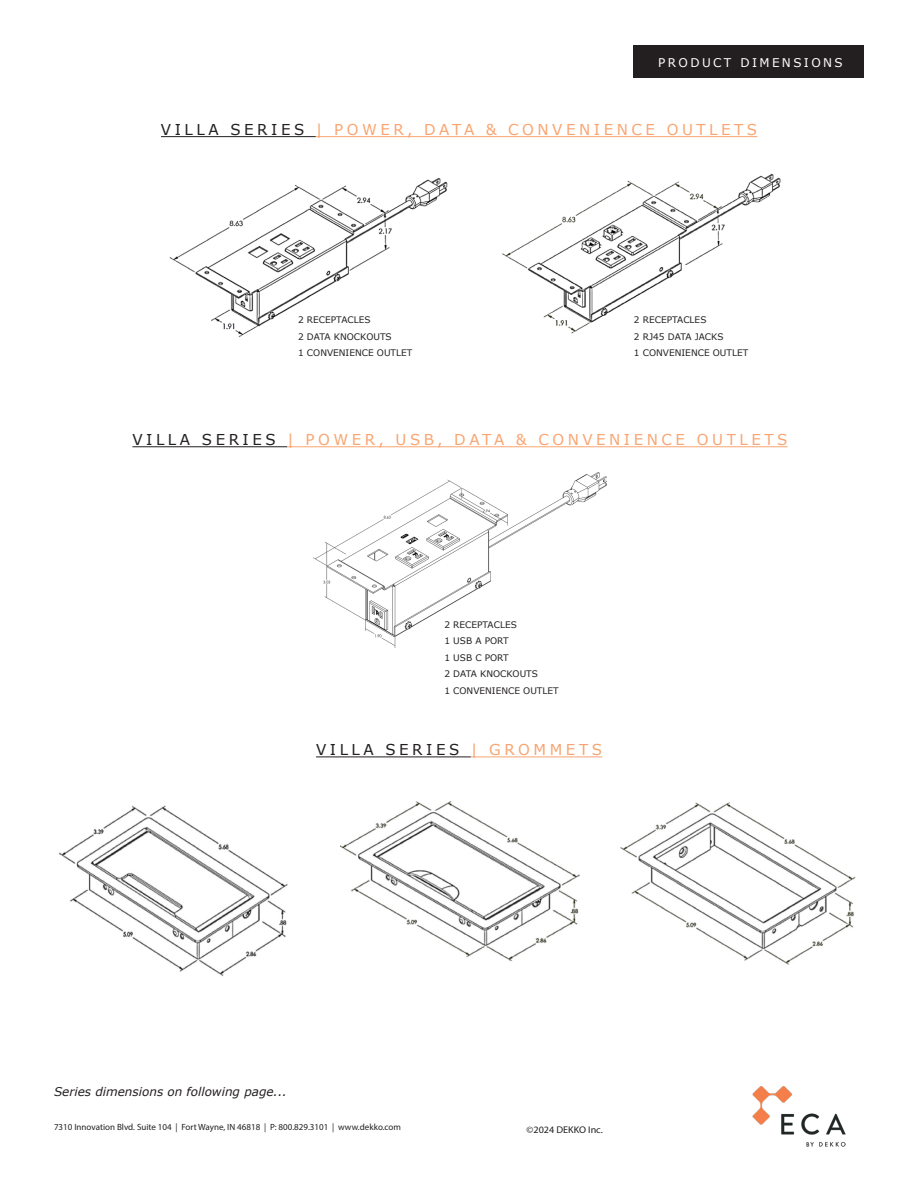
<style>
.page{position:relative;width:918px;height:1188px;background:#fff}
.page>*{position:absolute;margin:0;border:0;box-sizing:border-box;transform-origin:0 0}
.Heading_Underlined{font:15px "Verdana";letter-spacing:.235em;color:#f9a572}
.Heading_Underlined-2{font:15px "Verdana";letter-spacing:.235em;color:#231f20}
.Paragraph{font:italic 12px "Verdana";color:#231f20}
.t1{font:12px "Verdana";letter-spacing:.2em;color:#fff}
.t2{font:9.75px "Myriad Pro";color:#231f20;scale:1.04 1}
.Paragraph-2{font:9px "Verdana";color:#231f20}
.t3{font:9px "Myriad Pro";color:#231f20}
.s1{color:#231f20}
.s2{color:#f8a471}
</style>
<div class="page">
<img style="left:753px;top:1086px;width:92px;height:60px">
<div style="left:634px;top:45px;width:230px;height:33px;background:#231f20"></div>
<hr style="left:161px;top:136px;width:155px;height:1px;background:#231f20">
<hr style="left:316px;top:136px;width:441px;height:1px;background:#f9a572">
<hr style="left:132px;top:446px;width:155px;height:1px;background:#231f20">
<hr style="left:287px;top:446px;width:501px;height:1px;background:#f9a572">
<hr style="left:316px;top:756px;width:155px;height:1px;background:#231f20">
<hr style="left:471px;top:756px;width:131px;height:1px;background:#f8a471">
<img style="left:169px;top:178px;width:279px;height:160px">
<img style="left:314px;top:472px;width:292px;height:175px">
<img style="left:502px;top:173px;width:278px;height:161px">
<img style="left:58px;top:805px;width:230px;height:171px">
<img style="left:341px;top:801px;width:238px;height:160px">
<img style="left:620px;top:802px;width:236px;height:163px">
<p class="t1" style="left:658px;top:54px;width:186px">PRODUCT DIMENSIONS</p>
<p class="Heading_Underlined" style="left:161px;top:119px;width:598px"><span class="s1">VILLA SERIES</span> | POWER, DATA &amp; CONVENIENCE OUTLETS</p>
<p class="Paragraph-2" style="left:298px;top:314px;width:74px">2 RECEPTACLES</p>
<p class="Paragraph-2" style="left:298px;top:330px;width:95px">2 DATA KNOCKOUTS</p>
<p class="Paragraph-2" style="left:298px;top:347px;width:116px">1 CONVENIENCE OUTLET</p>
<p class="Paragraph-2" style="left:634px;top:314px;width:74px">2 RECEPTACLES</p>
<p class="Paragraph-2" style="left:634px;top:330px;width:91px">2 RJ45 DATA JACKS</p>
<p class="Paragraph-2" style="left:634px;top:347px;width:116px">1 CONVENIENCE OUTLET</p>
<p class="Heading_Underlined" style="left:132px;top:430px;width:656px"><span class="s1">VILLA SERIES</span> | POWER, USB, DATA &amp; CONVENIENCE OUTLETS</p>
<p class="Paragraph-2" style="left:444px;top:618px;width:74px">2 RECEPTACLES</p>
<p class="Paragraph-2" style="left:444px;top:635px;width:66px">1 USB A PORT</p>
<p class="Paragraph-2" style="left:444px;top:651px;width:66px">1 USB C PORT</p>
<p class="Paragraph-2" style="left:444px;top:668px;width:95px">2 DATA KNOCKOUTS</p>
<p class="Paragraph-2" style="left:444px;top:684px;width:116px">1 CONVENIENCE OUTLET</p>
<p class="Heading_Underlined-2" style="left:316px;top:740px;width:287px">VILLA SERIES <span class="s2">| GROMMETS</span></p>
<p class="Paragraph" style="left:54px;top:1084px;width:234px">Series dimensions on following page...</p>
<p class="t3" style="left:54px;top:1122px;width:349px">7310 Innovation Blvd. Suite 104 | Fort Wayne, IN 46818 | P: 800.829.3101 | www.dekko.com</p>
<p class="t2" style="left:527px;top:1124px;width:75px">©2024 DEKKO Inc.</p>
</div>
